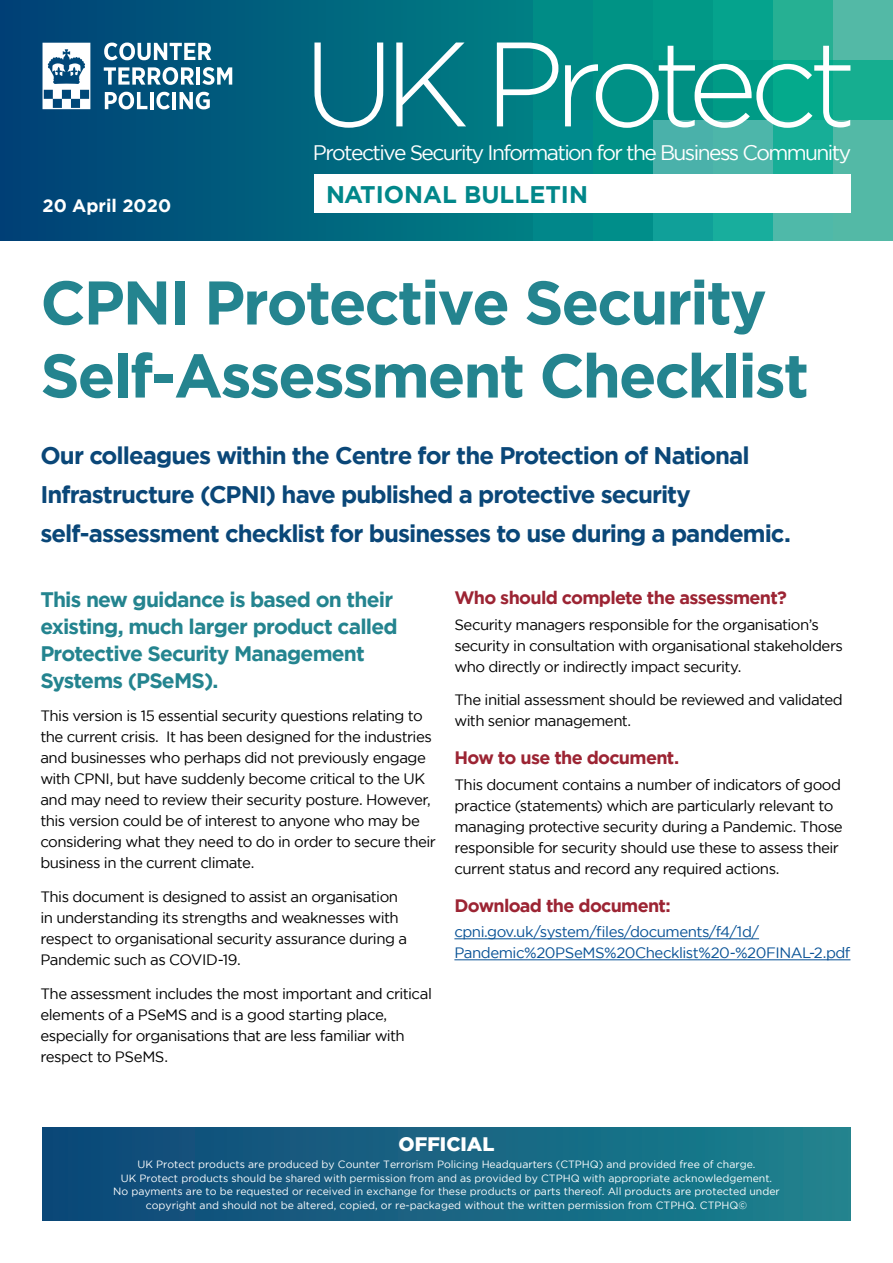
<style>
.page{position:relative;width:893px;height:1263px;background:#fff}
.page>*{position:absolute;margin:0;border:0;box-sizing:border-box;transform-origin:0 0}
.t1{font:300 119.85px "Gotham";letter-spacing:-.09em;color:#fff}
.t2{font:700 61.5px/73.1px "Gotham";letter-spacing:-.035em;color:#24848f}
.Subhead{font:700 24px/39px "Gotham";letter-spacing:-.04em;color:#0a4778}
.t3{font:700 24px "Gotham";color:#01878a}
.First_para{font:700 21px/27px "Gotham";letter-spacing:-.04em;color:#24848f}
.t4{font:21px "Gotham";letter-spacing:-.075em;color:#fff}
.t5{font:900 19.5px "Gotham";color:#fff}
.Body_titles{font:700 18px "Gotham";letter-spacing:-.04em;color:#9c2433}
.t6{font:700 18px "Gotham";color:#fff}
.Body{font:15px/21px "Gotham";letter-spacing:-.035em;color:#000}
.Body-2{font:15px/21px "Gotham";letter-spacing:-.03em;color:#085296}
.t7{font:10.5px/13.5px "Gotham";color:#fff;text-align:center}
</style>
<div class="page">
<hr style="left:454px;top:938px;width:305px;height:1px;background:#085296">
<hr style="left:454px;top:959px;width:396px;height:1px;background:#085296">
<div style="left:43px;top:1128px;width:807px;height:92px;background:linear-gradient(to right,#0f4678,#1e828e)"></div>
<div style="left:833px;top:0;width:60px;height:60px;background:#53b9a6"></div>
<div style="left:833px;top:60px;width:60px;height:60px;background:#16ae90"></div>
<div style="left:833px;top:120px;width:60px;height:60px;background:#53b9a6"></div>
<div style="left:833px;top:180px;width:60px;height:61px;background:#53b9a6"></div>
<div style="left:773px;top:0;width:60px;height:60px;background:#26b093"></div>
<div style="left:773px;top:60px;width:60px;height:60px;background:#04aa8c"></div>
<div style="left:773px;top:120px;width:60px;height:60px;background:#17ae97"></div>
<div style="left:773px;top:180px;width:60px;height:61px;background:#4fb9a9"></div>
<div style="left:713px;top:0;width:60px;height:60px;background:#05a38d"></div>
<div style="left:713px;top:60px;width:60px;height:60px;background:#009b86"></div>
<div style="left:713px;top:120px;width:60px;height:60px;background:#4db6aa"></div>
<div style="left:713px;top:180px;width:60px;height:61px;background:#18ae9d"></div>
<div style="left:652px;top:0;width:61px;height:60px;background:#019987"></div>
<div style="left:652px;top:60px;width:61px;height:60px;background:#009083"></div>
<div style="left:652px;top:120px;width:61px;height:60px;background:#4ab1aa"></div>
<div style="left:652px;top:180px;width:61px;height:61px;background:#10a099"></div>
<div style="left:592px;top:0;width:60px;height:60px;background:#009385"></div>
<div style="left:592px;top:60px;width:60px;height:60px;background:#009186"></div>
<div style="left:592px;top:120px;width:60px;height:60px;background:#009187"></div>
<div style="left:592px;top:180px;width:60px;height:61px;background:#008e8a"></div>
<div style="left:532px;top:0;width:60px;height:60px;background:#008c86"></div>
<div style="left:532px;top:60px;width:60px;height:60px;background:#008986"></div>
<div style="left:532px;top:120px;width:60px;height:60px;background:#008a8d"></div>
<div style="left:532px;top:180px;width:60px;height:61px;background:#01878a"></div>
<div style="left:0;top:0;width:532px;height:241px;background:linear-gradient(to right,#014077,#007f84)"></div>
<svg style="left:104px;top:43px;width:107px;height:17px"></svg>
<svg style="left:104px;top:67px;width:90px;height:18px"></svg>
<hr style="left:196px;top:67px;width:4px;height:18px;background:#fff">
<svg style="left:202px;top:67px;width:30px;height:18px"></svg>
<svg style="left:105px;top:92px;width:42px;height:17px"></svg>
<hr style="left:150px;top:92px;width:4px;height:17px;background:#fff">
<svg style="left:156px;top:92px;width:14px;height:17px"></svg>
<hr style="left:172px;top:92px;width:4px;height:17px;background:#fff">
<svg style="left:180px;top:92px;width:30px;height:17px"></svg>
<svg style="left:43px;top:43px;width:47px;height:66px"></svg>
<div style="left:314px;top:174px;width:536px;height:39px;background:#fff"></div>
<p class="t6" style="left:43px;top:195px;width:130px">20 April 2020</p>
<p class="t1" style="left:303px;top:19px;width:555px">UK Protect</p>
<p class="t4" style="left:313px;top:141px;width:540px">Protective Security Information for the Business Community</p>
<p class="t3" style="left:326px;top:180px;width:263px">NATIONAL BULLETIN</p>
<p class="t2" style="left:40px;top:265px;width:770px">CPNI Protective Security<br>Self-Assessment Checklist</p>
<p class="Subhead" style="left:40px;top:435px;width:752px">Our colleagues within the Centre for the Protection of National<br>Infrastructure (CPNI) have published a protective security self-assessment checklist for businesses to use during a pandemic.</p>
<p class="First_para" style="left:40px;top:585px;width:359px">This new guidance is based on their existing, much larger product called<br>Protective Security Management<br>Systems (PSeMS).</p>
<p class="Body" style="left:40px;top:705px;width:397px">This version is 15 essential security questions relating to the current crisis. It has been designed for the industries and businesses who perhaps did not previously engage with CPNI, but have suddenly become critical to the UK and may need to review their security posture. However, this version could be of interest to anyone who may be considering what they need to do in order to secure their business in the current climate.</p>
<p class="Body" style="left:40px;top:886px;width:368px">This document is designed to assist an organisation in understanding its strengths and weaknesses with respect to organisational security assurance during a Pandemic such as COVID-19.</p>
<p class="Body" style="left:40px;top:983px;width:393px">The assessment includes the most important and critical elements of a PSeMS and is a good starting place, especially for organisations that are less familiar with respect to PSeMS.</p>
<p class="Body_titles" style="left:454px;top:588px;width:334px">Who should complete the assessment?</p>
<p class="Body" style="left:454px;top:614px;width:390px">Security managers responsible for the organisation’s security in consultation with organisational stakeholders who directly or indirectly impact security.</p>
<p class="Body" style="left:454px;top:689px;width:390px">The initial assessment should be reviewed and validated with senior management.</p>
<p class="Body_titles" style="left:454px;top:748px;width:226px">How to use the document.</p>
<p class="Body" style="left:454px;top:774px;width:390px">This document contains a number of indicators of good practice (statements) which are particularly relevant to managing protective security during a Pandemic. Those responsible for security should use these to assess their current status and record any required actions.</p>
<p class="Body_titles" style="left:454px;top:895px;width:218px">Download the document:</p>
<p class="Body-2" style="left:454px;top:921px;width:398px">cpni.gov.uk/system/files/documents/f4/1d/<br>Pandemic%20PSeMS%20Checklist%20-%20FINAL-2.pdf</p>
<p class="t5" style="left:398px;top:1132px;width:97px">OFFICIAL</p>
<p class="t7" style="left:113px;top:1158px;width:668px">UK Protect products are produced by Counter Terrorism Policing Headquarters (CTPHQ) and provided free of charge.<br>UK Protect products should be shared with permission from and as provided by CTPHQ with appropriate acknowledgement.<br>No payments are to be requested or received in exchange for these products or parts thereof. All products are protected under copyright and should not be altered, copied, or re-packaged without the written permission from CTPHQ. CTPHQ©</p>
</div>
